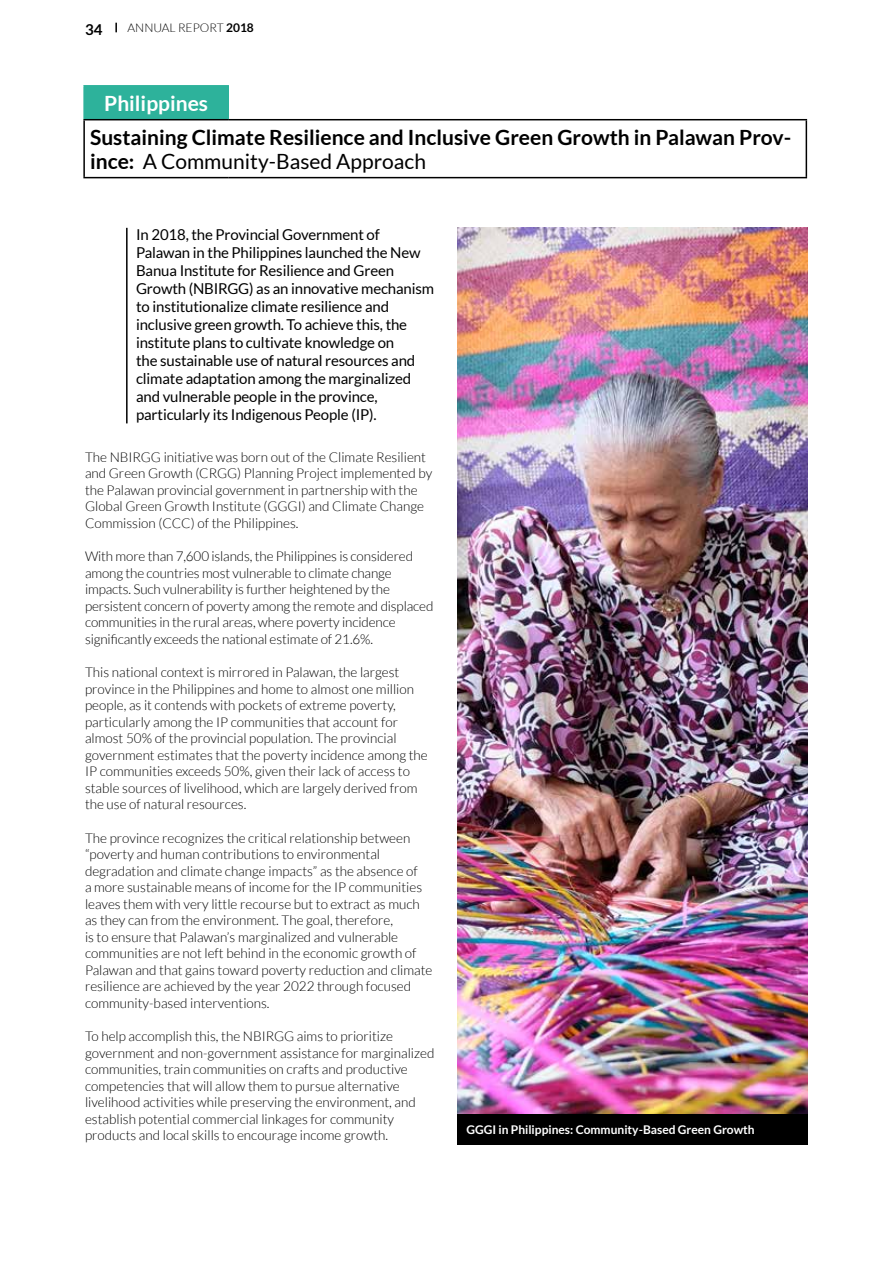
<style>
.page{position:relative;width:893px;height:1263px;background:#fff}
.page>*{position:absolute;margin:0;border:0;box-sizing:border-box;transform-origin:0 0}
.t1{font:700 21px/24px "Lato";color:#000}
.t2{font:700 21px "Lato";color:#fff}
.t3{font:15px/18px "Lato";letter-spacing:-.01em;color:#000}
.t4{font:700 15px "Lato";color:#000}
.t5{font:300 13.5px/16.5px "Lato";color:#000}
.t6{font:700 12px "Lato";color:#fff}
.t7{font:300 12px "Lato";color:#000}
.s1{font-weight:700}
.s2{font-weight:400}
</style>
<div class="page">
<svg style="left:115px;top:23px;width:2px;height:9px"></svg>
<div style="left:84px;top:86px;width:144px;height:34px;background:#2db29b"></div>
<hr style="left:83px;top:119px;width:145px;height:1px;background:#000">
<hr style="left:83px;top:120px;width:2px;height:57px;background:#000">
<hr style="left:228px;top:119px;width:579px;height:1px;background:#000">
<hr style="left:806px;top:120px;width:1px;height:57px;background:#000">
<hr style="left:83px;top:177px;width:145px;height:1px;background:#000">
<hr style="left:228px;top:177px;width:579px;height:1px;background:#000">
<hr style="left:83px;top:85px;width:146px;height:2px;background:#2db29b">
<hr style="left:83px;top:87px;width:2px;height:32px;background:#2db29b">
<hr style="left:227px;top:87px;width:2px;height:32px;background:#2db29b">
<hr style="left:126px;top:228px;width:2px;height:195px;background:#000">
<img style="left:457px;top:228px;width:351px;height:886px">
<div style="left:457px;top:1114px;width:351px;height:31px;background:#000"></div>
<p class="t4" style="left:85px;top:21px;width:19px">34</p>
<p class="t7" style="left:128px;top:22px;width:128px">ANNUAL REPORT <span class="s1">2018</span></p>
<h1 class="t2" style="left:104px;top:92px;width:105px">Philippines</h1>
<h1 class="t1" style="left:90px;top:125px;width:703px">Sustaining Climate Resilience and Inclusive Green Growth in Palawan Prov&shy;ince: <span class="s2">A Community-Based Approach</span></h1>
<p class="t3" style="left:136px;top:225px;width:300px">In 2018, the Provincial Government of Palawan in the Philippines launched the New Banua Institute for Resilience and Green Growth (NBIRGG) as an innovative mechanism to institutionalize climate resilience and inclusive green growth. To achieve this, the institute plans to cultivate knowledge on<br>the sustainable use of natural resources and climate adaptation among the marginalized and vulnerable people in the province, particularly its Indigenous People (IP).</p>
<p class="t5" style="left:85px;top:449px;width:349px">The NBIRGG initiative was born out of the Climate Resilient and Green Growth (CRGG) Planning Project implemented by the Palawan provincial government in partnership with the Global Green Growth Institute (GGGI) and Climate Change Commission (CCC) of the Philippines.</p>
<p class="t5" style="left:85px;top:548px;width:350px">With more than 7,600 islands, the Philippines is considered among the countries most vulnerable to climate change impacts. Such vulnerability is further heightened by the persistent concern of poverty among the remote and displaced communities in the rural areas, where poverty incidence significantly exceeds the national estimate of 21.6%.</p>
<p class="t5" style="left:85px;top:664px;width:344px">This national context is mirrored in Palawan, the largest province in the Philippines and home to almost one million people, as it contends with pockets of extreme poverty, particularly among the IP communities that account for almost 50% of the provincial population. The provincial government estimates that the poverty incidence among the IP communities exceeds 50%, given their lack of access to stable sources of livelihood, which are largely derived from the use of natural resources.</p>
<p class="t5" style="left:85px;top:830px;width:349px">The province recognizes the critical relationship between “poverty and human contributions to environmental degradation and climate change impacts” as the absence of<br>a more sustainable means of income for the IP communities leaves them with very little recourse but to extract as much as they can from the environment. The goal, therefore,<br>is to ensure that Palawan’s marginalized and vulnerable communities are not left behind in the economic growth of Palawan and that gains toward poverty reduction and climate resilience are achieved by the year 2022 through focused community-based interventions.</p>
<p class="t5" style="left:85px;top:1028px;width:351px">To help accomplish this, the NBIRGG aims to prioritize government and non-government assistance for marginalized communities, train communities on crafts and productive competencies that will allow them to pursue alternative livelihood activities while preserving the environment, and establish potential commercial linkages for community products and local skills to encourage income growth.</p>
<p class="t6" style="left:466px;top:1122px;width:290px">GGGI in Philippines: Community-Based Green Growth</p>
</div>
